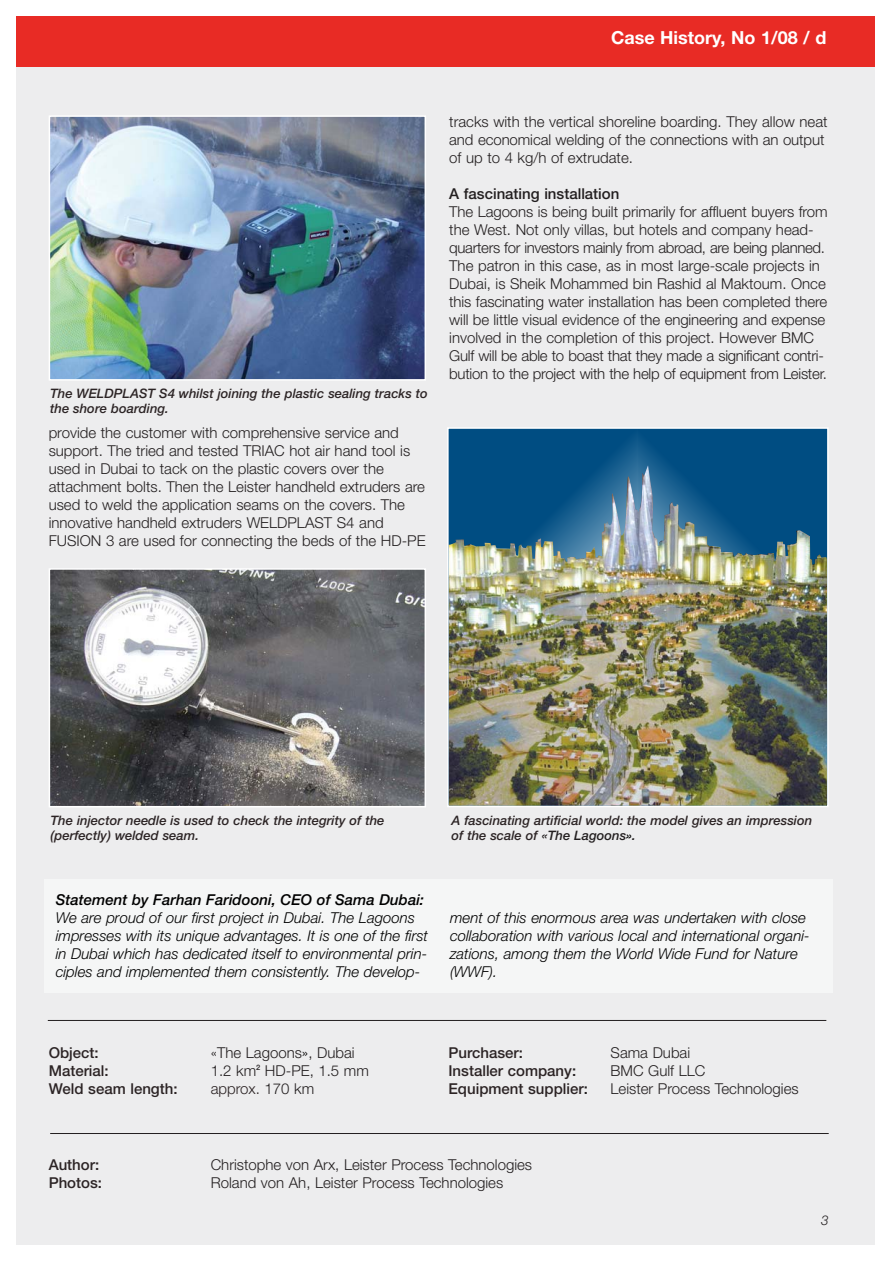
<style>
.page{position:relative;width:893px;height:1263px;background:#fff}
.page>*{position:absolute;margin:0;border:0;box-sizing:border-box;transform-origin:0 0}
.t1{font:700 18px "Helvetica Neue";color:#fff}
.t2{font:300 15px/18px "Helvetica Neue";color:#231f20}
.t3{font:italic 300 15px/18px "Helvetica Neue";color:#000}
.t4{font:500 15px "Helvetica Neue";color:#2c2425}
.t5{font:italic 500 15px "Helvetica Neue";color:#000}
.t6{font:500 15px "Helvetica Neue";color:#231f20}
.t7{font:300 15px "Helvetica Neue";color:#2c2425}
.t8{font:italic 300 13.5px "Helvetica Neue";color:#231f20}
.t9{font:italic 500 13.05px/15.6px "Helvetica Neue";color:#2c2425}
.s1{color:#231f20}
.s2{color:#000}
</style>
<div class="page">
<div style="left:16px;top:16px;width:858px;height:1229px;background:#ededee"></div>
<div style="left:16px;top:16px;width:858px;height:51px;background:#e82b25"></div>
<div style="left:44px;top:880px;width:789px;height:113px;background:#f5f6f6"></div>
<hr style="left:48px;top:1020px;width:778px;height:1px;background:#231f20">
<img style="left:52px;top:118px;width:371px;height:260px">
<div style="left:49px;top:115px;width:377px;height:266px;border:2px solid #fff"></div>
<div style="left:448px;top:429px;width:379px;height:377px;background:#004d82"></div>
<img style="left:450px;top:465px;width:375px;height:339px">
<div style="left:447px;top:427px;width:381px;height:380px;border:2px solid #fff"></div>
<img style="left:52px;top:571px;width:371px;height:233px">
<div style="left:49px;top:568px;width:377px;height:239px;border:2px solid #fff"></div>
<hr style="left:50px;top:1133px;width:778px;height:1px;background:#231f20">
<p class="t1" style="left:611px;top:31px;width:217px">Case History, No 1/08 / d</p>
<p class="t9" style="left:50px;top:387px;width:379px">The WELDPLAST S4 whilst joining the plastic sealing tracks to the shore boarding.</p>
<p class="t2" style="left:49px;top:425px;width:378px">provide the customer with comprehensive service and support. The tried and tested TRIAC hot air hand tool is used in Dubai to tack on the plastic covers over the attachment bolts. Then the Leister handheld extruders are used to weld the application seams on the covers. The innovative handheld extruders WELDPLAST S4 and FUSION 3 are used for connecting the beds of the HD-PE</p>
<p class="t2" style="left:449px;top:114px;width:380px">tracks with the vertical shoreline boarding. They allow neat and economical welding of the connections with an output of up to 4 kg/h of extrudate.</p>
<p class="t6" style="left:449px;top:188px;width:172px">A fascinating installation</p>
<p class="t2" style="left:449px;top:204px;width:380px">The Lagoons is being built primarily for affluent buyers from the West. Not only villas, but hotels and company head&shy;quarters for investors mainly from abroad, are being planned.<br>The patron in this case, as in most large-scale projects in Dubai, is Sheik Mohammed bin Rashid al Maktoum. Once this fascinating water installation has been completed there will be little visual evidence of the engineering and expense involved in the completion of this project. However BMC Gulf will be able to boast that they made a significant contri&shy;bution to the project with the help of equipment from Leister.</p>
<p class="t9" style="left:51px;top:813px;width:335px">The injector needle is used to check the integrity of the (perfectly) welded seam.</p>
<p class="t9" style="left:451px;top:814px;width:362px">A fascinating artificial world: the model gives an impression of the scale of <span class="s1">«The Lagoons</span><span class="s2">»</span><span class="s1">.</span></p>
<p class="t5" style="left:56px;top:894px;width:370px">Statement by Farhan Faridooni, CEO of Sama Dubai:</p>
<p class="t3" style="left:56px;top:910px;width:374px">We are proud of our first project in Dubai. The Lagoons impresses with its unique advantages. It is one of the first in Dubai which has dedicated itself to environmental prin&shy;ciples and implemented them consistently. The develop-</p>
<p class="t3" style="left:450px;top:910px;width:361px">ment of this enormous area was undertaken with close collaboration with various local and international organi&shy;zations, among them the World Wide Fund for Nature (WWF).</p>
<p class="t4" style="left:49px;top:1047px;width:52px">Object:</p>
<p class="t2" style="left:211px;top:1045px;width:145px">«The Lagoons<span class="s2">»</span>, Dubai</p>
<p class="t4" style="left:49px;top:1065px;width:62px">Material:</p>
<p class="t2" style="left:211px;top:1063px;width:160px">1.2 km<sup>2</sup> HD-PE, 1.5 mm</p>
<p class="t4" style="left:49px;top:1083px;width:130px">Weld seam length:</p>
<p class="t7" style="left:211px;top:1083px;width:105px">approx. <span class="s1">170 km</span></p>
<p class="t4" style="left:448px;top:1047px;width:76px">Purchaser:</p>
<p class="t2" style="left:610px;top:1045px;width:81px">Sama Dubai</p>
<p class="t4" style="left:448px;top:1065px;width:129px">Installer company<span class="s1">:</span></p>
<p class="t2" style="left:610px;top:1063px;width:96px">BMC Gulf LLC</p>
<p class="t4" style="left:448px;top:1083px;width:141px">Equipment supplier<span class="s1">:</span></p>
<p class="t2" style="left:610px;top:1081px;width:190px">Leister Process Technologies</p>
<p class="t4" style="left:49px;top:1160px;width:52px">Author:</p>
<p class="t2" style="left:211px;top:1157px;width:323px">Christophe von Arx, Leister Process Technologies</p>
<p class="t4" style="left:49px;top:1178px;width:55px">Photos:</p>
<p class="t2" style="left:211px;top:1175px;width:294px">Roland von Ah, Leister Process Technologies</p>
<p class="t8" style="left:821px;top:1216px;width:9px">3</p>
</div>
